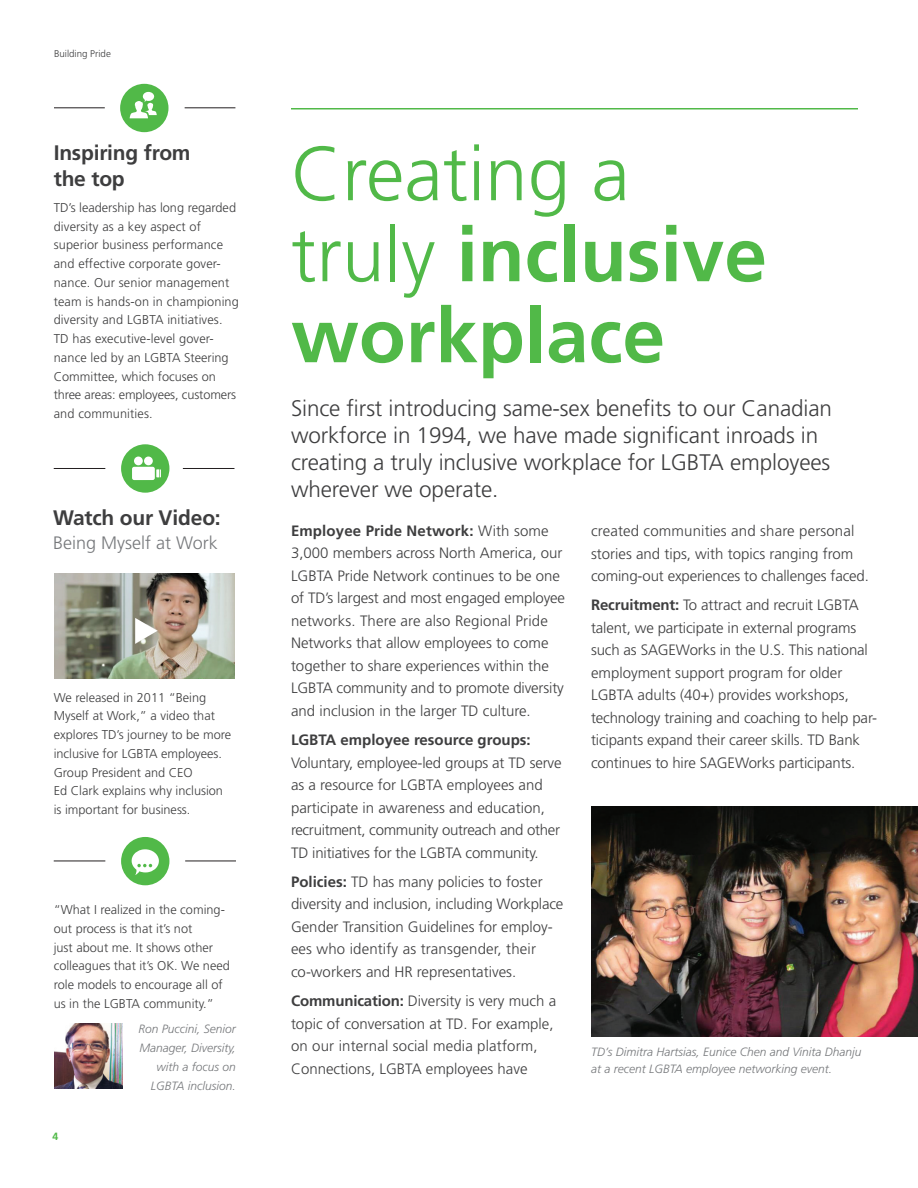
<style>
.page{position:relative;width:918px;height:1188px;background:#fff}
.page>*{position:absolute;margin:0;border:0;box-sizing:border-box;transform-origin:0 0}
.Headline{font:700 76.5px/81px "Frutiger";color:#51b948}
.SUBHEAD{font:300 22.5px/27px "Frutiger";letter-spacing:-.005em;color:#3e3e3f}
.SUBHEAD-2{font:700 21px/25.5px "Frutiger";letter-spacing:-.01em;color:#3e3e3f}
.SUBHEAD-3{font:300 18px "Frutiger";color:#76787b}
.TEXT_Caption{font:300 15px/22.5px "Frutiger";color:#3e3e3f}
.TEXT_Caption-2{font:300 12.75px/18.8px "Frutiger";color:#3e3e3f}
.TEXT_Copy{font:italic 300 12px/18.8px "Frutiger";color:#76787b}
.t1{font:700 10.5px "Frutiger";color:#51b948}
.t2{font:300 9.75px "Frutiger";color:#3e3e3f}
.s1{font-weight:300}
.s2{font-weight:700}
</style>
<div class="page">
<hr style="left:291px;top:108px;width:567px;height:2px;background:#51b948">
<img style="left:591px;top:806px;width:327px;height:231px">
<img style="left:54px;top:574px;width:180px;height:104px">
<svg style="left:135px;top:618px;width:23px;height:26px"></svg>
<hr style="left:54px;top:468px;width:51px;height:1px;background:#231f20">
<hr style="left:183px;top:468px;width:51px;height:1px;background:#231f20">
<div style="left:121px;top:444px;width:48px;height:49px;background:#51b948;border-radius:50%"></div>
<div style="left:134px;top:457px;width:9px;height:8px;background:#fff;border-radius:50%"></div>
<div style="left:144px;top:457px;width:9px;height:8px;background:#fff;border-radius:50%"></div>
<svg style="left:132px;top:467px;width:29px;height:13px"></svg>
<img style="left:54px;top:1023px;width:69px;height:66px">
<hr style="left:54px;top:108px;width:51px;height:1px;background:#231f20">
<hr style="left:185px;top:108px;width:50px;height:1px;background:#231f20">
<div style="left:120px;top:84px;width:48px;height:48px;background:#51b948;border-radius:50%"></div>
<svg style="left:130px;top:92px;width:27px;height:26px"></svg>
<hr style="left:54px;top:861px;width:51px;height:1px;background:#231f20">
<hr style="left:185px;top:861px;width:51px;height:1px;background:#231f20">
<div style="left:121px;top:837px;width:48px;height:48px;background:#51b948;border-radius:50%"></div>
<svg style="left:131px;top:849px;width:28px;height:26px"></svg>
<p class="t2" style="left:54px;top:48px;width:58px">Building Pride</p>
<p class="SUBHEAD-2" style="left:54px;top:140px;width:138px">Inspiring from the top</p>
<p class="TEXT_Caption-2" style="left:54px;top:198px;width:187px">TD’s leadership has long regarded diversity as a key aspect of superior business performance and effective corporate gover&shy;nance. Our senior management team is hands-on in championing diversity and LGBTA initiatives.<br>TD has executive-level gover&shy;nance led by an LGBTA Steering<br>Committee, which focuses on three areas: employees, customers and communities.</p>
<p class="SUBHEAD-2" style="left:53px;top:505px;width:169px">Watch our Video:</p>
<p class="SUBHEAD-3" style="left:53px;top:533px;width:166px">Being Myself at Work</p>
<p class="TEXT_Caption-2" style="left:54px;top:688px;width:179px">We released in 2011 “Being<br>Myself at Work,” a video that explores TD’s journey to be more inclusive for LGBTA employees.<br>Group President and CEO<br>Ed Clark explains why inclusion is important for business.</p>
<p class="TEXT_Caption-2" style="left:54px;top:900px;width:178px">“What I realized in the coming&shy;out process is that it’s not<br>just about me. It shows other colleagues that it’s OK. We need role models to encourage all of us in the LGBTA community.”</p>
<p class="TEXT_Copy" style="left:139px;top:1020px;width:99px;text-align:right">Ron Puccini, Senior<br>Manager, Diversity, with a focus on<br>LGBTA inclusion.</p>
<p class="t1" style="left:52px;top:1130px;width:7px">4</p>
<p class="Headline" style="left:291px;top:132px;width:477px"><span class="s1">Creating a truly</span> inclusive workplace</p>
<p class="SUBHEAD" style="left:291px;top:395px;width:543px">Since first introducing same-sex benefits to our Canadian workforce in 1994, we have made significant inroads in creating a truly inclusive workplace for LGBTA employees wherever we operate.</p>
<p class="TEXT_Caption" style="left:291px;top:520px;width:276px"><span class="s2">Employee Pride Network:</span> With some 3,000 members across North America, our LGBTA Pride Network continues to be one of TD’s largest and most engaged employee networks. There are also Regional Pride Networks that allow employees to come together to share experiences within the LGBTA community and to promote diversity and inclusion in the larger TD culture.</p>
<p class="TEXT_Caption" style="left:291px;top:729px;width:272px"><span class="s2">LGBTA employee resource groups:<br></span>Voluntary, employee-led groups at TD serve as a resource for LGBTA employees and participate in awareness and education, recruitment, community outreach and other TD initiatives for the LGBTA community.</p>
<p class="TEXT_Caption" style="left:291px;top:871px;width:274px"><span class="s2">Policies:</span> TD has many policies to foster diversity and inclusion, including Workplace Gender Transition Guidelines for employ&shy;ees who identify as transgender, their co-workers and HR representatives.</p>
<p class="TEXT_Caption" style="left:291px;top:990px;width:267px"><span class="s2">Communication:</span> Diversity is very much a topic of conversation at TD. For example, on our internal social media platform, Connections, LGBTA employees have</p>
<p class="TEXT_Caption" style="left:591px;top:520px;width:279px">created communities and share personal stories and tips, with topics ranging from coming-out experiences to challenges faced.</p>
<p class="TEXT_Caption" style="left:591px;top:594px;width:287px"><span class="s2">Recruitment:</span> To attract and recruit LGBTA talent, we participate in external programs such as SAGEWorks in the U.S. This national employment support program for older LGBTA adults (40+) provides workshops, technology training and coaching to help par&shy;ticipants expand their career skills. TD Bank continues to hire SAGEWorks participants.</p>
<p class="TEXT_Copy" style="left:591px;top:1044px;width:272px;line-height:16.5px">TD’s Dimitra Hartsias, Eunice Chen and Vinita Dhanju at a recent LGBTA employee networking event.</p>
</div>
